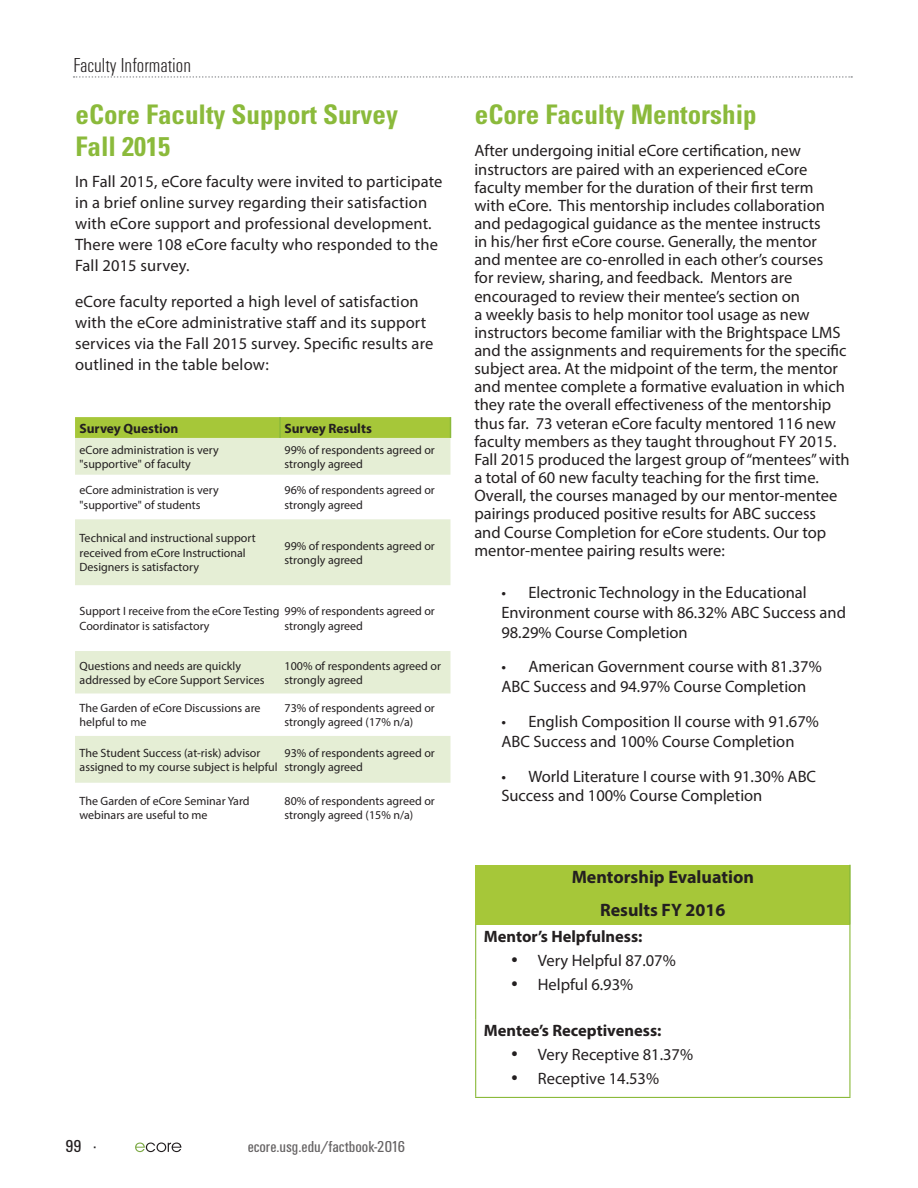
<style>
.page{position:relative;width:918px;height:1188px;background:#fff}
.page>*{position:absolute;margin:0;border:0;box-sizing:border-box;transform-origin:0 0}
.MAIN_HEADERS{font:700 condensed 27px/32.4px "Univers";color:#8bba3b}
.Page_Headers--_R{font:21px "Univers U47";color:#231f20}
.t1{font:700 18px "Myriad Pro";color:#231f20}
.t2{font:18px "Univers U57";color:#231f20}
.t3{font:16.5px/18.1px "Myriad Pro";color:#231f20}
.t4{font:700 16.5px "Myriad Pro";color:#231f20}
.t5{font:16.5px "Univers U57";color:#231f20}
.SECTION_HEADERS{font:700 13.5px "Myriad Pro";color:#231f20}
.t6{font:12px/14.4px "Myriad Pro";color:#231f20}
</style>
<div class="page">
<svg style="left:135px;top:1142px;width:46px;height:10px"></svg>
<svg style="left:74px;top:76px;width:778px;height:2px"></svg>
<div style="left:476px;top:865px;width:374px;height:60px;background:#a6c739"></div>
<hr style="left:475px;top:925px;width:1px;height:94px;background:#8bba3b">
<hr style="left:849px;top:925px;width:1px;height:94px;background:#8bba3b">
<hr style="left:475px;top:1019px;width:1px;height:78px;background:#8bba3b">
<hr style="left:849px;top:1019px;width:1px;height:78px;background:#8bba3b">
<hr style="left:475px;top:1097px;width:375px;height:1px;background:#8bba3b">
<hr style="left:849px;top:865px;width:2px;height:60px;background:#8bba3b">
<svg style="left:75px;top:438px;width:375px;height:345px;fill:#e5eed5"></svg>
<svg style="left:75px;top:417px;width:376px;height:21px;background:#a6c73a"></svg>
<p class="Page_Headers--_R" style="left:73px;top:51px;width:119px">Faculty Information</p>
<p class="MAIN_HEADERS" style="left:76px;top:98px;width:324px">eCore Faculty Support Survey<br>Fall 2015</p>
<p class="t3" style="left:75px;top:171px;width:369px;line-height:21px">In Fall 2015, eCore faculty were invited to participate in a brief online survey regarding their satisfaction with eCore support and professional development.<br>There were 108 eCore faculty who responded to the Fall 2015 survey.</p>
<p class="t3" style="left:75px;top:291px;width:360px;line-height:21px">eCore faculty reported a high level of satisfaction with the eCore administrative staff and its support services via the Fall 2015 survey. Specific results are outlined in the table below:</p>
<p class="SECTION_HEADERS" style="left:80px;top:419px;width:100px">Survey Question</p>
<p class="SECTION_HEADERS" style="left:285px;top:419px;width:89px">Survey Results</p>
<p class="t6" style="left:80px;top:442px;width:141px">eCore administration is very "supportive" of faculty</p>
<p class="t6" style="left:285px;top:442px;width:152px">99% of respondents agreed or strongly agreed</p>
<p class="t6" style="left:80px;top:483px;width:141px">eCore administration is very "supportive" of students</p>
<p class="t6" style="left:285px;top:483px;width:152px">96% of respondents agreed or strongly agreed</p>
<p class="t6" style="left:80px;top:531px;width:178px">Technical and instructional support received from eCore Instructional<br>Designers is satisfactory</p>
<p class="t6" style="left:285px;top:538px;width:152px">99% of respondents agreed or strongly agreed</p>
<p class="t6" style="left:80px;top:604px;width:357px">Support I receive from the eCore Testing 99% of respondents agreed or<br>Coordinator is satisfactory</p>
<p class="t6" style="left:285px;top:618px;width:80px">strongly agreed</p>
<p class="t6" style="left:80px;top:658px;width:187px">Questions and needs are quickly addressed by eCore Support Services</p>
<p class="t6" style="left:285px;top:658px;width:158px">100% of respondents agreed or strongly agreed</p>
<p class="t6" style="left:80px;top:701px;width:182px">The Garden of eCore Discussions are helpful to me</p>
<p class="t6" style="left:285px;top:701px;width:152px">73% of respondents agreed or strongly agreed (17% n/a)</p>
<p class="t6" style="left:80px;top:745px;width:200px">The Student Success (at-risk) advisor assigned to my course subject is helpful</p>
<p class="t6" style="left:285px;top:745px;width:152px">93% of respondents agreed or strongly agreed</p>
<p class="t6" style="left:80px;top:793px;width:172px">The Garden of eCore Seminar Yard webinars are useful to me</p>
<p class="t6" style="left:285px;top:793px;width:152px">80% of respondents agreed or strongly agreed (15% n/a)</p>
<p class="t2" style="left:65px;top:1134px;width:32px">99 ·</p>
<p class="t5" style="left:248px;top:1136px;width:159px">ecore.usg.edu/factbook-2016</p>
<p class="MAIN_HEADERS" style="left:475px;top:98px;width:283px">eCore Faculty Mentorship</p>
<p class="t3" style="left:474px;top:142px;width:377px">After undergoing initial eCore certification, new instructors are paired with an experienced eCore faculty member for the duration of their first term<br>with eCore. This mentorship includes collaboration and pedagogical guidance as the mentee instructs<br>in his/her first eCore course. Generally, the mentor<br>and mentee are co-enrolled in each other’s courses<br>for review, sharing, and feedback. Mentors are encouraged to review their mentee’s section on<br>a weekly basis to help monitor tool usage as new instructors become familiar with the Brightspace LMS and the assignments and requirements for the specific subject area. At the midpoint of the term, the mentor and mentee complete a formative evaluation in which they rate the overall effectiveness of the mentorship thus far. 73 veteran eCore faculty mentored 116 new faculty members as they taught throughout FY 2015.<br>Fall 2015 produced the largest group of “mentees” with a total of 60 new faculty teaching for the first time.<br>Overall, the courses managed by our mentor-mentee pairings produced positive results for ABC success<br>and Course Completion for eCore students. Our top mentor-mentee pairing results were:</p>
<p class="t3" style="left:501px;top:582px;width:346px;line-height:19.8px">• Electronic Technology in the Educational<br>Environment course with 86.32% ABC Success and<br>98.29% Course Completion</p>
<p class="t3" style="left:501px;top:657px;width:322px;line-height:19.8px">• American Government course with 81.37%<br>ABC Success and 94.97% Course Completion</p>
<p class="t3" style="left:501px;top:711px;width:319px;line-height:19.8px">• English Composition II course with 91.67%<br>ABC Success and 100% Course Completion</p>
<p class="t3" style="left:501px;top:766px;width:316px;line-height:19.8px">• World Literature I course with 91.30% ABC<br>Success and 100% Course Completion</p>
<p class="t1" style="left:572px;top:865px;width:184px">Mentorship Evaluation</p>
<p class="t1" style="left:600px;top:898px;width:127px">Results FY 2016</p>
<p class="t4" style="left:484px;top:925px;width:160px">Mentor’s Helpfulness:</p>
<p class="t3" style="left:511px;top:951px;width:166px">• Very Helpful 87.07%</p>
<p class="t3" style="left:511px;top:975px;width:124px">• Helpful 6.93%</p>
<p class="t4" style="left:484px;top:1020px;width:179px">Mentee’s Receptiveness:</p>
<p class="t3" style="left:511px;top:1045px;width:184px">• Very Receptive 81.37%</p>
<p class="t3" style="left:511px;top:1069px;width:150px">• Receptive 14.53%</p>
</div>
